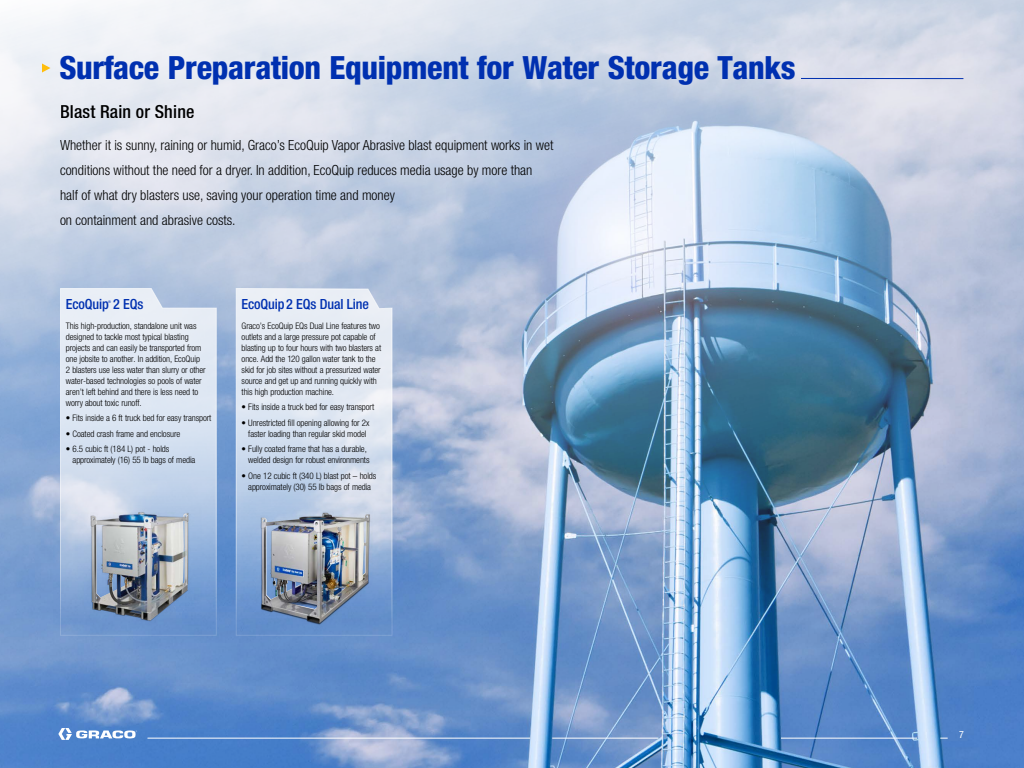
<style>
.page{position:relative;width:1024px;height:768px;background:#fff}
.page>*{position:absolute;margin:0;border:0;box-sizing:border-box;transform-origin:0 0}
.t1{font:800 condensed 32px "Helvetica Neue LT Std";letter-spacing:-.01em;color:#0030b0}
.t2{font:500 condensed 18px "Helvetica Neue LT Std";letter-spacing:.01em;color:#000}
.t3{font:300 condensed 14px/25px "Helvetica Neue LT Std";color:#000}
.t4{font:500 condensed 14px "Helvetica Neue LT Std";letter-spacing:-.01em;color:#0030b0}
.t5{font:condensed 10px "Helvetica Neue LT Std";color:#fff}
.t6{font:300 condensed 9px/11px "Helvetica Neue LT Std";letter-spacing:-.01em;color:#000}
.t7{font:condensed 3.6px "Helvetica Neue LT Std";color:#0030b0}
</style>
<div class="page">
<img style="left:0;top:0;width:1024px;height:768px">
<svg style="left:59px;top:288px;width:158px;height:348px;background:#d0ddee"></svg>
<svg style="left:235px;top:287px;width:158px;height:349px;background:#d8e2f0"></svg>
<hr style="left:801px;top:78px;width:162px;height:1px;background:#0030b0">
<svg style="left:42px;top:63px;width:8px;height:10px"></svg>
<img style="left:75px;top:506px;width:127px;height:131px">
<img style="left:91px;top:513px;width:97px;height:108px">
<img style="left:242px;top:492px;width:149px;height:146px">
<img style="left:262px;top:513px;width:108px;height:110px">
<svg style="left:58px;top:728px;width:79px;height:12px"></svg>
<hr style="left:147px;top:738px;width:383px;height:1px;background:#fff">
<hr style="left:552px;top:738px;width:106px;height:1px;background:#fff">
<hr style="left:781px;top:738px;width:136px;height:1px;background:#fff">
<h1 class="t1" style="left:59px;top:48px;width:738px">Surface Preparation Equipment for Water Storage Tanks</h1>
<h2 class="t2" style="left:60px;top:101px;width:136px">Blast Rain or Shine</h2>
<p class="t3" style="left:60px;top:132px;width:495px">Whether it is sunny, raining or humid, Graco’s EcoQuip Vapor Abrasive blast equipment works in wet conditions without the need for a dryer. In addition, EcoQuip reduces media usage by more than half of what dry blasters use, saving your operation time and money<br>on containment and abrasive costs.</p>
<h3 class="t4" style="left:66px;top:295px;width:79px">EcoQuip 2 EQs</h3>
<p class="t7" style="left:108px;top:299px;width:4px">®</p>
<p class="t6" style="left:66px;top:320px;width:141px">This high-production, standalone unit was designed to tackle most typical blasting projects and can easily be transported from one jobsite to another. In addition, EcoQuip 2 blasters use less water than slurry or other water-based technologies so pools of water aren’t left behind and there is less need to worry about toxic runoff.</p>
<p class="t6" style="left:66px;top:412px;width:147px">• Fits inside a 6 ft truck bed for easy transport</p>
<p class="t6" style="left:66px;top:428px;width:116px">• Coated crash frame and enclosure</p>
<p class="t6" style="left:73px;top:443px;width:124px;text-indent:-7px">• 6.5 cubic ft (184 L) pot - holds approximately (16) 55 lb bags of media</p>
<h3 class="t4" style="left:242px;top:295px;width:129px">EcoQuip 2 EQs Dual Line</h3>
<p class="t6" style="left:242px;top:320px;width:141px">Graco’s EcoQuip EQs Dual Line features two outlets and a large pressure pot capable of blasting up to four hours with two blasters at once. Add the 120 gallon water tank to the skid for job sites without a pressurized water source and get up and running quickly with this high production machine.</p>
<p class="t6" style="left:242px;top:401px;width:134px">• Fits inside a truck bed for easy transport</p>
<p class="t6" style="left:242px;top:417px;width:129px;text-align:center">• Unrestricted fill opening allowing for 2x faster loading than regular skid model</p>
<p class="t6" style="left:242px;top:443px;width:129px;text-align:right">• Fully coated frame that has a durable, welded design for robust environments</p>
<p class="t6" style="left:242px;top:470px;width:136px;text-align:center">• One 12 cubic ft (340 L) blast pot – holds approximately (30) 55 lb bags of media</p>
<p class="t5" style="left:959px;top:729px;width:6px">7</p>
</div>
